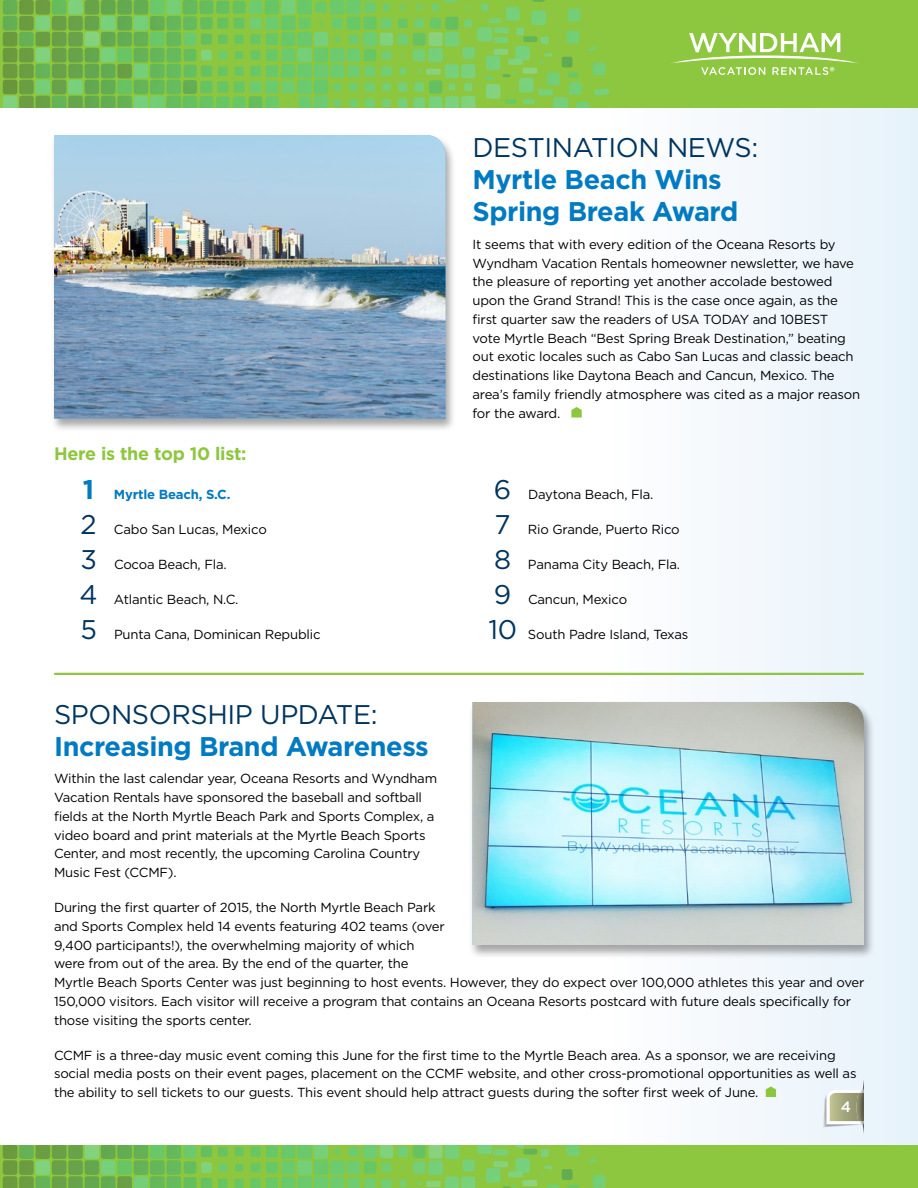
<style>
.page{position:relative;width:918px;height:1188px;background:#fff}
.page>*{position:absolute;margin:0;border:0;box-sizing:border-box;transform-origin:0 0}
.t1{font:700 27px/32.4px "Gotham";letter-spacing:-.015em;color:#007ac2}
.t2{font:27px "Gotham";letter-spacing:-.015em;color:#00355f}
.t3{font:700 18px "Gotham";letter-spacing:-.015em;color:#8dc63f}
.t4{font:500 15px "Gotham";color:#fff}
.t5{font:13.2px/18.8px "Gotham";letter-spacing:-.015em;color:#000}
.t6{font:700 13.2px "Gotham";letter-spacing:-.015em;color:#007ac2}
.s1{font-size:27px}
.s2{font-size:27px;color:#00355f}
</style>
<div class="page">
<div style="left:0;top:0;width:918px;height:1159px;background:linear-gradient(to right,#fff,#f1f7fc)"></div>
<div style="left:0;top:1145px;width:918px;height:43px;background:#8dc63f"></div>
<div style="left:0;top:0;width:918px;height:108px;background:#8dc63f"></div>
<svg style="left:3px;top:0;width:606px;height:108px"></svg>
<svg style="left:593px;top:1175px;width:12px;height:13px"></svg>
<svg style="left:235px;top:1147px;width:9px;height:9px"></svg>
<svg style="left:218px;top:1147px;width:10px;height:9px"></svg>
<svg style="left:235px;top:1164px;width:8px;height:8px"></svg>
<svg style="left:234px;top:1179px;width:10px;height:9px"></svg>
<svg style="left:218px;top:1179px;width:10px;height:9px"></svg>
<svg style="left:218px;top:1163px;width:9px;height:9px"></svg>
<svg style="left:3px;top:1145px;width:209px;height:43px"></svg>
<svg style="left:589px;top:1158px;width:8px;height:6px"></svg>
<svg style="left:250px;top:1145px;width:329px;height:43px"></svg>
<svg style="left:670px;top:33px;width:189px;height:42px"></svg>
<svg style="left:823px;top:1080px;width:42px;height:54px;background:#d0d5c9"></svg>
<img style="left:856px;top:1093px;width:8px;height:28px">
<svg style="left:571px;top:407px;width:11px;height:11px"></svg>
<div style="left:50px;top:133px;width:406px;height:299px;background:#000;opacity:.35"></div>
<img style="left:54px;top:135px;width:392px;height:283px">
<hr style="left:55px;top:673px;width:808px;height:2px;background:#8dc63f">
<svg style="left:766px;top:1087px;width:10px;height:10px"></svg>
<div style="left:469px;top:700px;width:406px;height:259px;background:#000;opacity:.35"></div>
<img style="left:472px;top:702px;width:392px;height:243px">
<h2 class="t3" style="left:54px;top:443px;width:194px">Here is the top 10 list:</h2>
<p class="t6" style="left:83px;top:487px;width:149px"><span class="s1">1</span> Myrtle Beach, S.C.</p>
<p class="t5" style="left:81px;top:520px;width:188px"><span class="s2">2</span> Cabo San Lucas, Mexico</p>
<p class="t5" style="left:80px;top:555px;width:148px"><span class="s2">3</span> Cocoa Beach, Fla.</p>
<p class="t5" style="left:80px;top:590px;width:160px"><span class="s2">4</span> Atlantic Beach, N.C.</p>
<p class="t5" style="left:80px;top:625px;width:242px"><span class="s2">5</span> Punta Cana, Dominican Republic</p>
<h1 class="t2" style="left:472px;top:131px;width:287px">DESTINATION NEWS:</h1>
<h1 class="t1" style="left:472px;top:163px;width:267px">Myrtle Beach Wins<br>Spring Break Award</h1>
<p class="t5" style="left:472px;top:235px;width:389px">It seems that with every edition of the Oceana Resorts by Wyndham Vacation Rentals homeowner newsletter, we have the pleasure of reporting yet another accolade bestowed upon the Grand Strand! This is the case once again, as the first quarter saw the readers of USA TODAY and 10BEST<br>vote Myrtle Beach “Best Spring Break Destination,” beating out exotic locales such as Cabo San Lucas and classic beach destinations like Daytona Beach and Cancun, Mexico. The area’s family friendly atmosphere was cited as a major reason for the award.</p>
<p class="t5" style="left:494px;top:485px;width:161px"><span class="s2">6</span> Daytona Beach, Fla.</p>
<p class="t5" style="left:495px;top:520px;width:187px"><span class="s2">7</span> Rio Grande, Puerto Rico</p>
<p class="t5" style="left:494px;top:555px;width:188px"><span class="s2">8</span> Panama City Beach, Fla.</p>
<p class="t5" style="left:494px;top:590px;width:135px"><span class="s2">9</span> Cancun, Mexico</p>
<p class="t5" style="left:488px;top:625px;width:201px"><span class="s2">10</span> South Padre Island, Texas</p>
<h1 class="t2" style="left:54px;top:698px;width:325px">SPONSORSHIP UPDATE:</h1>
<h1 class="t1" style="left:54px;top:730px;width:376px">Increasing Brand Awareness</h1>
<p class="t5" style="left:54px;top:769px;width:385px">Within the last calendar year, Oceana Resorts and Wyndham Vacation Rentals have sponsored the baseball and softball fields at the North Myrtle Beach Park and Sports Complex, a video board and print materials at the Myrtle Beach Sports Center, and most recently, the upcoming Carolina Country Music Fest (CCMF).</p>
<p class="t5" style="left:54px;top:898px;width:812px">During the first quarter of 2015, the North Myrtle Beach Park<br>and Sports Complex held 14 events featuring 402 teams (over<br>9,400 participants!), the overwhelming majority of which<br>were from out of the area. By the end of the quarter, the<br>Myrtle Beach Sports Center was just beginning to host events. However, they do expect over 100,000 athletes this year and over 150,000 visitors. Each visitor will receive a program that contains an Oceana Resorts postcard with future deals specifically for those visiting the sports center.</p>
<p class="t5" style="left:54px;top:1045px;width:804px">CCMF is a three-day music event coming this June for the first time to the Myrtle Beach area. As a sponsor, we are receiving social media posts on their event pages, placement on the CCMF website, and other cross-promotional opportunities as well as the ability to sell tickets to our guests. This event should help attract guests during the softer first week of June.</p>
<p class="t4" style="left:841px;top:1098px;width:12px">4</p>
</div>
